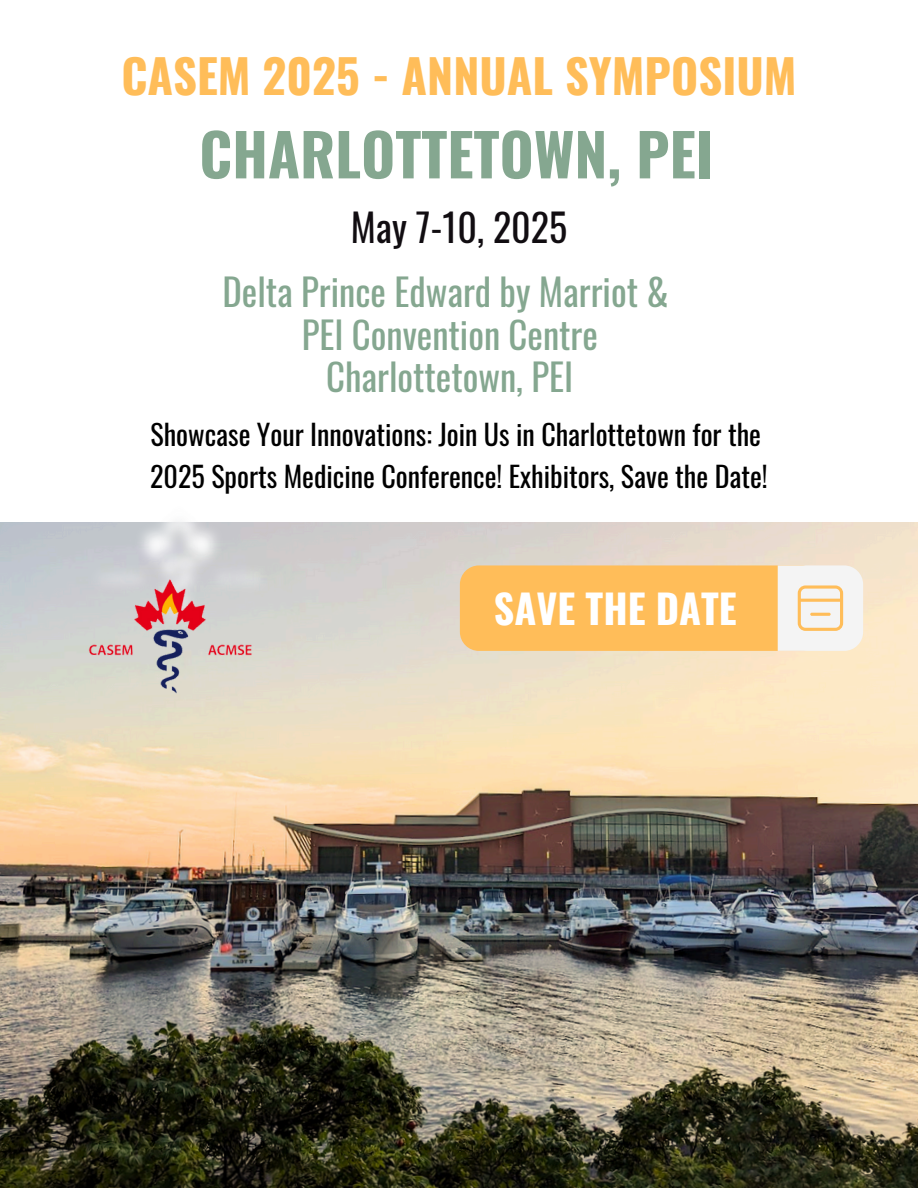
<style>
.page{position:relative;width:918px;height:1188px;background:#fff}
.page>*{position:absolute;margin:0;border:0;box-sizing:border-box;transform-origin:0 0}
.t1{font:700 58.5px "Oswald";color:#85a790}
.t2{font:700 46.5px "Oswald";color:#ffbd59}
.t3{font:700 39.9px "Oswald";color:#fff}
.t4{font:37.95px "Oswald";color:#110d11}
.t5{font:36.9px/42.6px "Oswald";color:#85a790;text-align:center}
.t6{font:28.05px "Oswald";color:#000}
</style>
<div class="page">
<img style="left:0;top:523px;width:918px;height:665px">
<div style="left:460px;top:565px;width:360px;height:86px;background:#ffbd59;border-radius:19px"></div>
<svg style="left:778px;top:565px;width:85px;height:86px"></svg>
<img style="left:92px;top:522px;width:175px;height:104px">
<img style="left:84px;top:576px;width:174px;height:121px">
<h4 class="t2" style="left:121px;top:40px;width:677px">CASEM 2025 - ANNUAL SYMPOSIUM</h4>
<p class="t1" style="left:199px;top:109px;width:516px">CHARLOTTETOWN, PEI</p>
<p class="t4" style="left:351px;top:198px;width:218px">May 7-10, 2025</p>
<p class="t5" style="left:222px;top:269px;width:448px">Delta Prince Edward by Marriot &amp;<br>PEI Convention Centre<br>Charlottetown, PEI</p>
<p class="t6" style="left:150px;top:413px;width:612px">Showcase Your Innovations: Join Us in Charlottetown for the</p>
<p class="t6" style="left:150px;top:455px;width:619px">2025 Sports Medicine Conference! Exhibitors, Save the Date!</p>
<p class="t3" style="left:494px;top:578px;width:244px">SAVE THE DATE</p>
</div>
